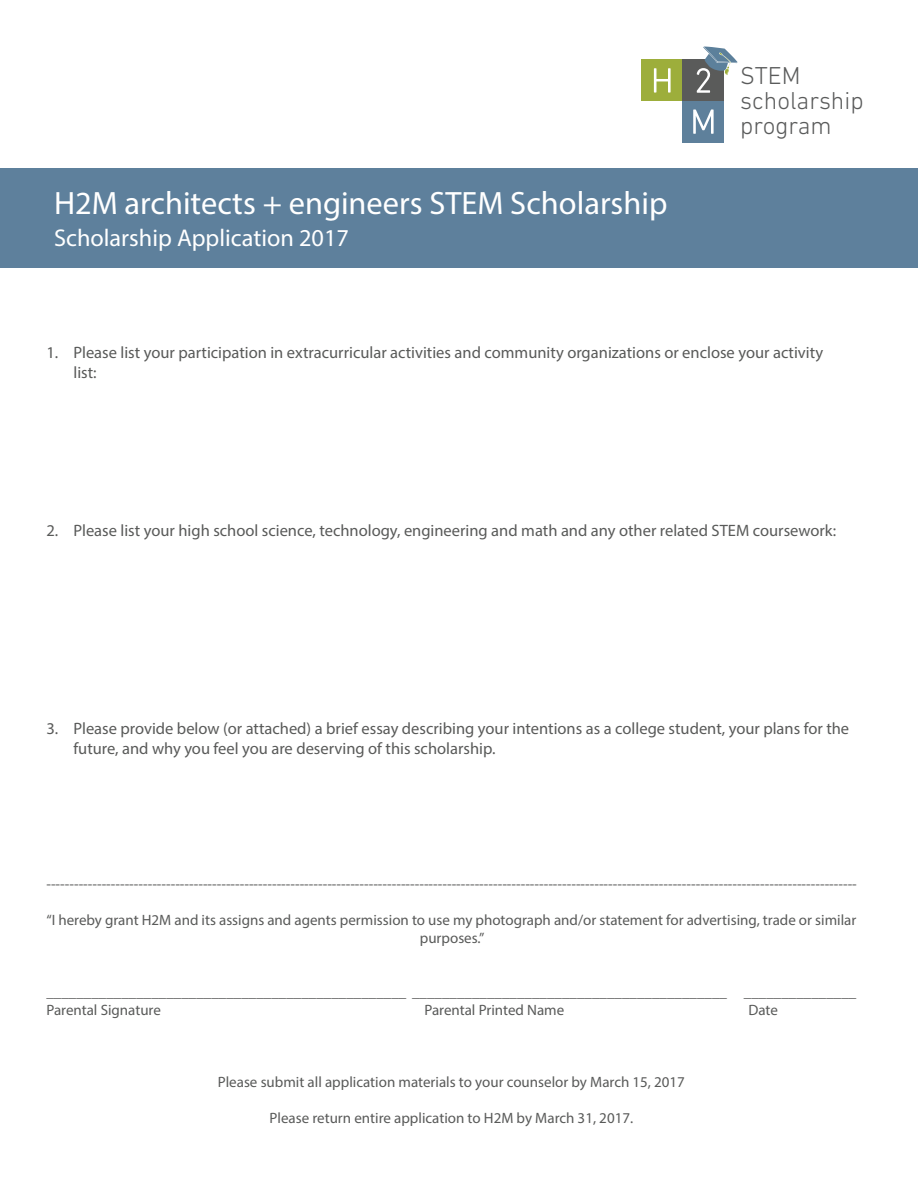
<style>
.page{position:relative;width:918px;height:1188px;background:#fff}
.page>*{position:absolute;margin:0;border:0;box-sizing:border-box;transform-origin:0 0}
.t1{font:32.4px "Myriad Pro";color:#fff}
.t2{font:300 24.9px/24.9px "DIN Next LT Pro";color:#5a5b5b}
.t3{font:24.3px "Myriad Pro";color:#fff}
.t4{font:16.5px/19.8px "Myriad Pro";color:#595a59}
.t5{font:15px/18px "Myriad Pro";color:#595a59;text-align:center}
</style>
<div class="page">
<div style="left:0;top:168px;width:918px;height:99px;background:#5e809c"></div>
<div style="left:642px;top:60px;width:41px;height:41px;background:#9dae3b"></div>
<svg style="left:654px;top:68px;width:17px;height:25px"></svg>
<div style="left:683px;top:101px;width:41px;height:41px;background:#5e809b"></div>
<svg style="left:693px;top:109px;width:21px;height:25px"></svg>
<div style="left:683px;top:60px;width:41px;height:41px;background:#5a5b5a"></div>
<svg style="left:697px;top:46px;width:41px;height:47px"></svg>
<p class="t1" style="left:54px;top:183px;width:615px">H2M architects + engineers STEM Scholarship</p>
<p class="t3" style="left:54px;top:223px;width:296px">Scholarship Application 2017</p>
<p class="t2" style="left:740px;top:63px;width:125px">STEM scholarship program</p>
<p class="t4" style="left:73px;top:342px;width:751px;text-indent:-27px">1. Please list your participation in extracurricular activities and community organizations or enclose your activity list:</p>
<p class="t4" style="left:46px;top:520px;width:791px">2. Please list your high school science, technology, engineering and math and any other related STEM coursework:</p>
<p class="t4" style="left:73px;top:718px;width:777px;text-indent:-27px">3. Please provide below (or attached) a brief essay describing your intentions as a college student, your plans for the future, and why you feel you are deserving of this scholarship.</p>
<p class="t5" style="left:46px;top:875px;width:812px">--------------------------------------------------------------------------------------------------------------------------------------------------------------------------------</p>
<p class="t5" style="left:46px;top:911px;width:811px">“I hereby grant H2M and its assigns and agents permission to use my photograph and/or statement for advertising, trade or similar purposes.”</p>
<p class="t5" style="left:46px;top:983px;width:812px">________________________________________________ __________________________________________ _______________</p>
<p class="t5" style="left:46px;top:1001px;width:116px">Parental Signature</p>
<p class="t5" style="left:424px;top:1001px;width:141px">Parental Printed Name</p>
<p class="t5" style="left:748px;top:1001px;width:31px">Date</p>
<p class="t5" style="left:218px;top:1073px;width:469px">Please submit all application materials to your counselor by March 15, 2017</p>
<p class="t5" style="left:270px;top:1109px;width:365px">Please return entire application to H2M by March 31, 2017.</p>
</div>
